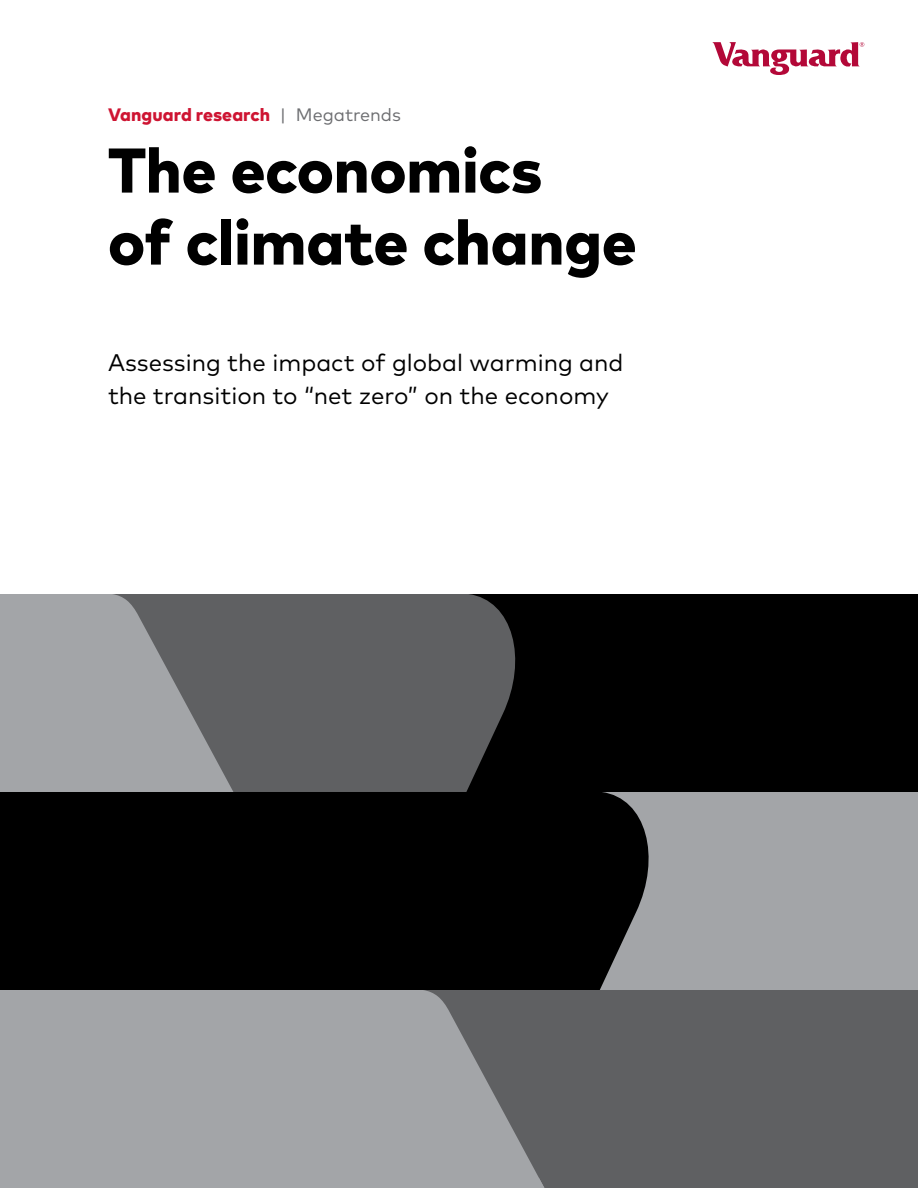
<style>
.page{position:relative;width:918px;height:1188px;background:#fff}
.page>*{position:absolute;margin:0;border:0;box-sizing:border-box;transform-origin:0 0}
.t1{font:800 63px/72px "Mark Pro";letter-spacing:-.005em;color:#000}
.t2{font:24px/33px "Mark Pro";color:#000}
.t3{font:800 18px "Mark Pro";color:#ce1432}
.s1{font-weight:400;color:#6d6e71}
</style>
<div class="page">
<svg style="left:712px;top:42px;width:152px;height:33px"></svg>
<div style="left:0;top:990px;width:918px;height:198px;background:#5f6062"></div>
<svg style="left:0;top:594px;width:918px;height:396px;fill:#000"></svg>
<svg style="left:0;top:990px;width:537px;height:184px;fill:#a3a5a8"></svg>
<svg style="left:600px;top:792px;width:318px;height:198px;fill:#a3a5a8"></svg>
<svg style="left:0;top:594px;width:233px;height:198px;fill:#a3a5a8"></svg>
<div style="left:0;top:1174px;width:545px;height:14px;background:#a3a5a8"></div>
<p class="t3" style="left:108px;top:100px;width:294px">Vanguard research <span class="s1">| Megatrends</span></p>
<h1 class="t1" style="left:108px;top:129px;width:530px">The economics<br>of climate change</h1>
<p class="t2" style="left:108px;top:344px;width:517px">Assessing the impact of global warming and the transition to “net zero” on the economy</p>
</div>
